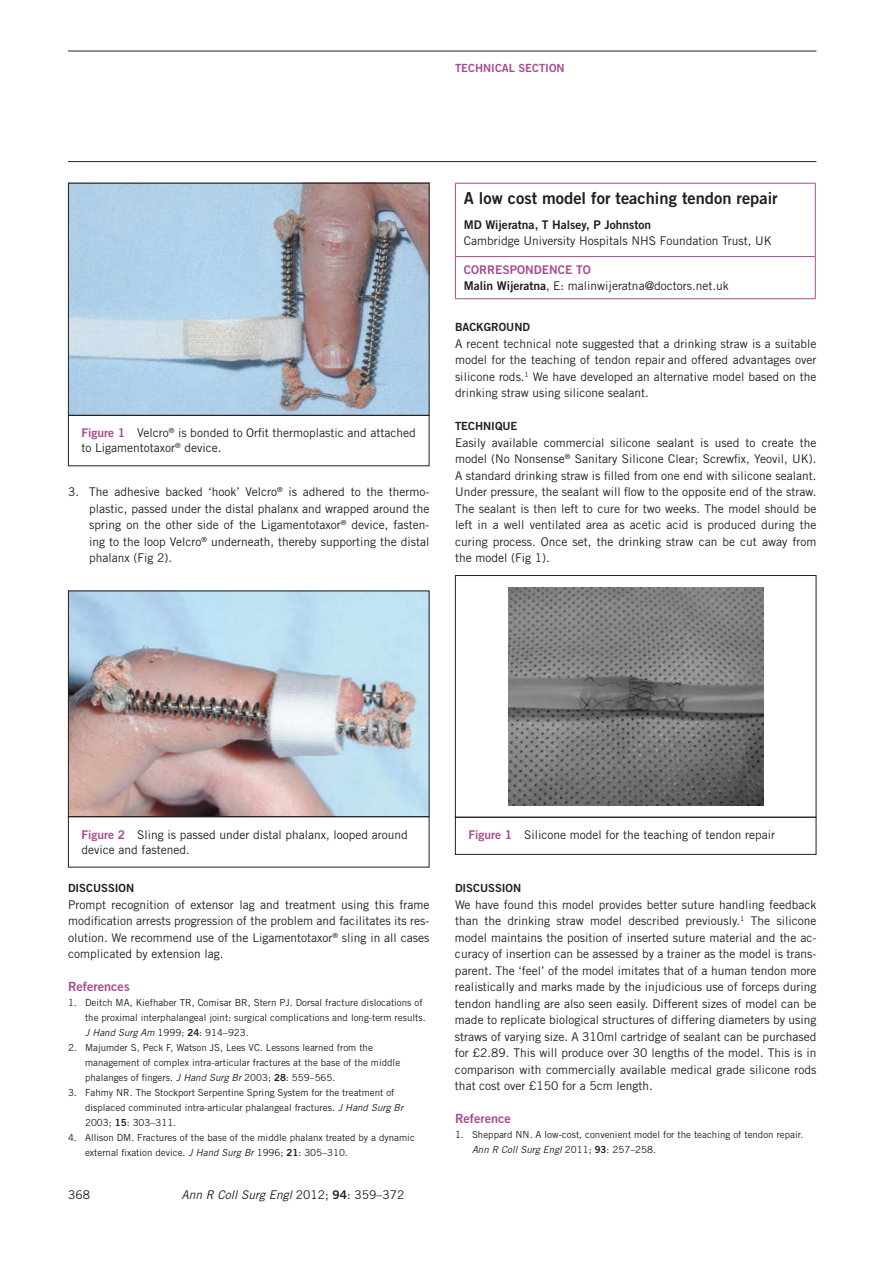
<style>
.page{position:relative;width:893px;height:1263px;background:#fff}
.page>*{position:absolute;margin:0;border:0;box-sizing:border-box;transform-origin:0 0}
.t1{font:16.5px "Trade Gothic LT Std Bd 2";color:#231f20}
.t2{font:12.75px "Trade Gothic LT Std Bd 2";color:#a84d90}
.t3{font:12px/16.5px "Trade Gothic LT Std";color:#231f20;text-align:justify}
.t4{font:italic 12px "Trade Gothic LT Std";color:#231f20}
.t5{font:12px "Trade Gothic LT Std Bd 2";color:#231f20}
.t6{font:12px "Trade Gothic LT Std Bd 2";color:#a84d90}
.t7{font:11.25px "Trade Gothic LT Std Bd 2";color:#231f20}
.t8{font:11.25px "Trade Gothic LT Std Bd 2";color:#a84d90}
.t9{font:9.75px/15px "Trade Gothic LT Std";color:#231f20}
.s1{font-family:"Trade Gothic LT Std Bd 2";color:#a84d90}
.s2{font-family:"Trade Gothic LT Std Bd 2"}
.s3{font-style:italic}
.s4{font-style:normal}
.s5{font-family:"Trade Gothic LT Std Bd 2";font-style:normal}
</style>
<div class="page">
<hr style="left:68px;top:51px;width:748px;height:1px;background:#231f20">
<hr style="left:68px;top:161px;width:748px;height:1px;background:#231f20">
<img style="left:70px;top:185px;width:357px;height:229px">
<div style="left:68px;top:183px;width:361px;height:233px;border:1px solid #231f20"></div>
<img style="left:70px;top:592px;width:357px;height:223px">
<div style="left:68px;top:590px;width:361px;height:227px;border:1px solid #231f20"></div>
<hr style="left:455px;top:183px;width:361px;height:1px;background:#a84d90">
<hr style="left:455px;top:184px;width:1px;height:72px;background:#a84d90">
<hr style="left:815px;top:184px;width:1px;height:72px;background:#a84d90">
<hr style="left:455px;top:256px;width:361px;height:1px;background:#a84d90">
<hr style="left:455px;top:257px;width:1px;height:41px;background:#a84d90">
<hr style="left:815px;top:257px;width:1px;height:41px;background:#a84d90">
<hr style="left:455px;top:298px;width:361px;height:1px;background:#a84d90">
<div style="left:455px;top:817px;width:361px;height:38px;border:1px solid #231f20"></div>
<div style="left:455px;top:575px;width:361px;height:243px;border:1px solid #231f20"></div>
<img style="left:508px;top:587px;width:255px;height:219px">
<p class="t8" style="left:455px;top:61px;width:111px">TECHNICAL SECTION</p>
<p class="t3" style="left:82px;top:425px;width:336px;line-height:15px"><span class="s1">Figure 1</span> Velcro<sup>®</sup> is bonded to Orfit thermoplastic and attached to Ligamentotaxor<sup>®</sup> device.</p>
<p class="t3" style="left:89px;top:484px;width:342px;text-indent:-21px">3. The adhesive backed ‘hook’ Velcro<sup>®</sup> is adhered to the thermo&shy;plastic, passed under the distal phalanx and wrapped around the spring on the other side of the Ligamentotaxor<sup>®</sup> device, fasten&shy;ing to the loop Velcro<sup>®</sup> underneath, thereby supporting the distal phalanx (Fig 2).</p>
<h1 class="t1" style="left:464px;top:188px;width:315px">A low cost model for teaching tendon repair</h1>
<p class="t5" style="left:464px;top:217px;width:189px">MD Wijeratna, T Halsey, P Johnston</p>
<p class="t3" style="left:464px;top:232px;width:309px">Cambridge University Hospitals NHS Foundation Trust, UK</p>
<p class="t6" style="left:464px;top:262px;width:129px">CORRESPONDENCE TO</p>
<p class="t3" style="left:464px;top:278px;width:267px"><span class="s2">Malin Wijeratna</span>, E: malinwijeratna@doctors.net.uk</p>
<p class="t7" style="left:455px;top:320px;width:77px">BACKGROUND</p>
<p class="t3" style="left:455px;top:335px;width:363px">A recent technical note suggested that a drinking straw is a suitable model for the teaching of tendon repair and offered advantages over silicone rods.<sup>1</sup> We have developed an alternative model based on the drinking straw using silicone sealant.</p>
<p class="t7" style="left:455px;top:419px;width:64px">TECHNIQUE</p>
<p class="t3" style="left:455px;top:434px;width:363px">Easily available commercial silicone sealant is used to create the model (No Nonsense<sup>®</sup> Sanitary Silicone Clear; Screwfix, Yeovil, UK).<br>A standard drinking straw is filled from one end with silicone sealant.<br>Under pressure, the sealant will flow to the opposite end of the straw.<br>The sealant is then left to cure for two weeks. The model should be left in a well ventilated area as acetic acid is produced during the curing process. Once set, the drinking straw can be cut away from the model (Fig 1).</p>
<p class="t3" style="left:82px;top:826px;width:328px;line-height:15px"><span class="s1">Figure 2</span> Sling is passed under distal phalanx, looped around device and fastened.</p>
<p class="t7" style="left:68px;top:881px;width:68px">DISCUSSION</p>
<p class="t3" style="left:68px;top:896px;width:363px">Prompt recognition of extensor lag and treatment using this frame modification arrests progression of the problem and facilitates its res&shy;olution. We recommend use of the Ligamentotaxor<sup>®</sup> sling in all cases complicated by extension lag.</p>
<p class="t2" style="left:68px;top:979px;width:63px">References</p>
<p class="t9" style="left:85px;top:995px;width:342px;text-indent:-17px">1. Deitch MA, Kiefhaber TR, Comisar BR, Stern PJ. Dorsal fracture dislocations of the proximal interphalangeal joint: surgical complications and long-term results.<br><span class="s3">J Hand Surg Am</span> 1999; <span class="s2">24</span>: 914–923.</p>
<p class="t9" style="left:85px;top:1040px;width:317px;text-indent:-17px">2. Majumder S, Peck F, Watson JS, Lees VC. Lessons learned from the management of complex intra-articular fractures at the base of the middle phalanges of fingers. <span class="s3">J Hand Surg Br</span> 2003; <span class="s2">28</span>: 559–565.</p>
<p class="t9" style="left:85px;top:1085px;width:320px;text-indent:-17px">3. Fahmy NR. The Stockport Serpentine Spring System for the treatment of displaced comminuted intra-articular phalangeal fractures. <span class="s3">J Hand Surg Br<br></span>2003; <span class="s2">15</span>: 303–311.</p>
<p class="t9" style="left:85px;top:1130px;width:331px;text-indent:-17px">4. Allison DM. Fractures of the base of the middle phalanx treated by a dynamic external fixation device. <span class="s3">J Hand Surg Br</span> 1996; <span class="s2">21</span>: 305–310.</p>
<p class="t3" style="left:68px;top:1186px;width:23px">368</p>
<p class="t4" style="left:181px;top:1188px;width:224px">Ann R Coll Surg Engl <span class="s4">2012;</span> <span class="s5">94</span><span class="s4">: 359–372</span></p>
<p class="t3" style="left:468px;top:826px;width:308px"><span class="s1">Figure 1</span> Silicone model for the teaching of tendon repair</p>
<p class="t7" style="left:455px;top:881px;width:68px">DISCUSSION</p>
<p class="t3" style="left:455px;top:896px;width:363px">We have found this model provides better suture handling feedback than the drinking straw model described previously.<sup>1</sup> The silicone model maintains the position of inserted suture material and the ac&shy;curacy of insertion can be assessed by a trainer as the model is trans&shy;parent. The ‘feel’ of the model imitates that of a human tendon more realistically and marks made by the injudicious use of forceps during tendon handling are also seen easily. Different sizes of model can be made to replicate biological structures of differing diameters by using straws of varying size. A 310ml cartridge of sealant can be purchased for £2.89. This will produce over 30 lengths of the model. This is in comparison with commercially available medical grade silicone rods that cost over £150 for a 5cm length.</p>
<p class="t2" style="left:455px;top:1111px;width:57px">Reference</p>
<p class="t9" style="left:472px;top:1127px;width:333px;text-indent:-17px">1. Sheppard NN. A low-cost, convenient model for the teaching of tendon repair.<br><span class="s3">Ann R Coll Surg Engl</span> 2011; <span class="s2">93</span>: 257–258.</p>
</div>
